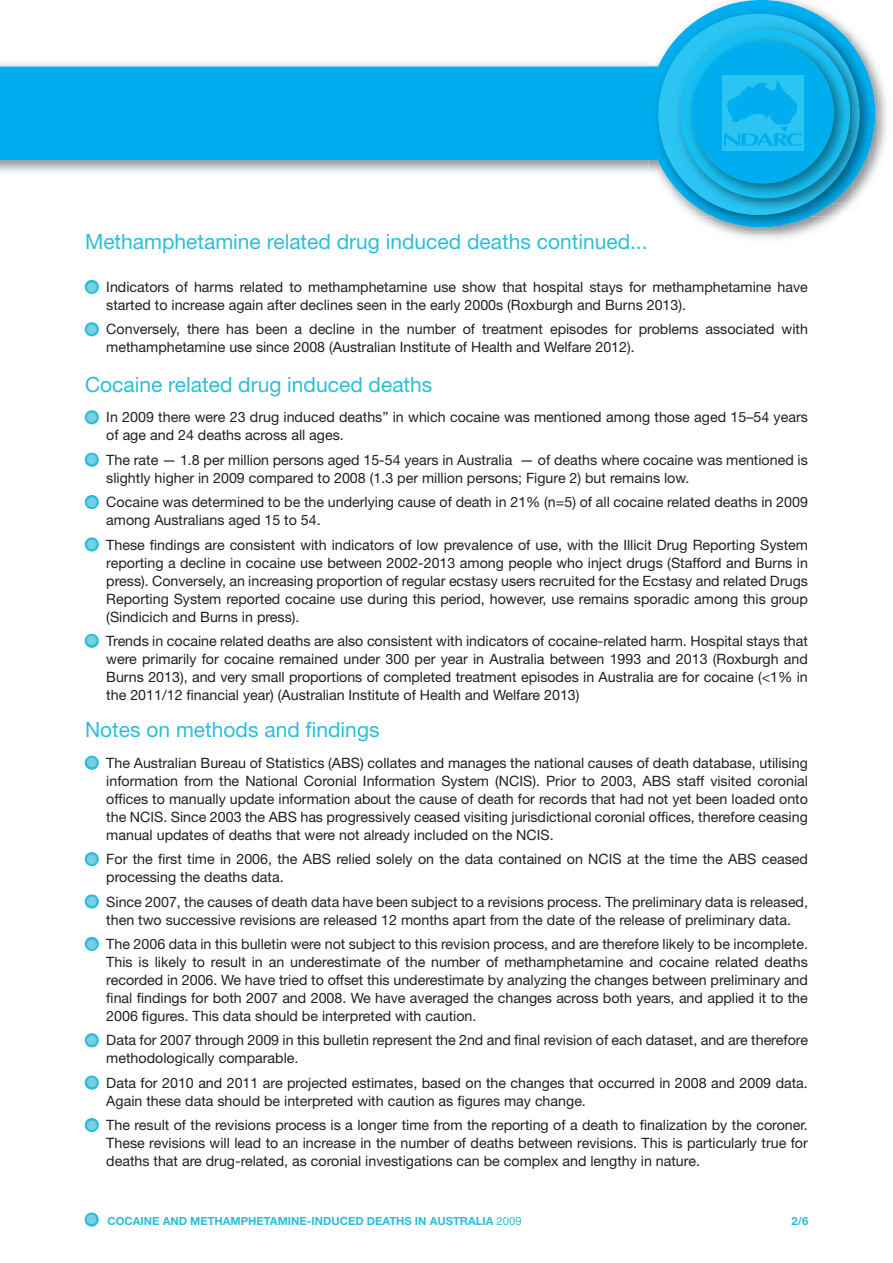
<style>
.page{position:relative;width:893px;height:1263px;background:#fff}
.page>*{position:absolute;margin:0;border:0;box-sizing:border-box;transform-origin:0 0}
._01__Header_1{font:21px "Helvetica Neue LT Std";color:#2cbdd8}
._02__Bullet_1{font:14.25px/18px "Helvetica Neue LT Std";color:#231f20}
._02__Bullet_LAST{font:14.25px/18px "Helvetica Neue LT Std";color:#231f20}
._02__Note{font:700 11.25px "Helvetica Neue LT Std";color:#2cbdd8}
.s1{font-weight:900;font-size:27px;color:#78cee3}
.s2{font-weight:400}
</style>
<div class="page">
<svg style="left:0;top:0;width:805px;height:172px;fill:#00aeef"></svg>
<img style="left:713px;top:66px;width:165px;height:169px">
<img style="left:649px;top:4px;width:226px;height:223px">
<div style="left:658px;top:14px;width:201px;height:201px;background:#2bc4f3;border-radius:50%"></div>
<img style="left:671px;top:20px;width:198px;height:197px">
<img style="left:671px;top:20px;width:188px;height:195px">
<img style="left:682px;top:32px;width:171px;height:171px">
<img style="left:682px;top:32px;width:168px;height:166px">
<div style="left:692px;top:41px;width:142px;height:142px;background:#00aeef;border-radius:50%"></div>
<div style="left:722px;top:75px;width:81px;height:75px;background:#2bc4f3"></div>
<svg style="left:724px;top:81px;width:78px;height:65px"></svg>
<div style="left:85px;top:1212px;width:14px;height:15px;border:4px solid #2cbdd8;border-radius:50%"></div>
<div style="left:85px;top:280px;width:14px;height:14px;border:4px solid #2cbdd8;border-radius:50%"></div>
<div style="left:85px;top:322px;width:14px;height:14px;border:4px solid #2cbdd8;border-radius:50%"></div>
<div style="left:85px;top:410px;width:14px;height:14px;border:4px solid #2cbdd8;border-radius:50%"></div>
<div style="left:85px;top:453px;width:14px;height:14px;border:4px solid #2cbdd8;border-radius:50%"></div>
<div style="left:85px;top:495px;width:14px;height:14px;border:4px solid #2cbdd8;border-radius:50%"></div>
<div style="left:85px;top:537px;width:14px;height:14px;border:4px solid #2cbdd8;border-radius:50%"></div>
<div style="left:85px;top:634px;width:14px;height:14px;border:4px solid #2cbdd8;border-radius:50%"></div>
<div style="left:85px;top:756px;width:14px;height:14px;border:4px solid #2cbdd8;border-radius:50%"></div>
<div style="left:85px;top:852px;width:14px;height:14px;border:4px solid #2cbdd8;border-radius:50%"></div>
<div style="left:85px;top:894px;width:14px;height:14px;border:4px solid #2cbdd8;border-radius:50%"></div>
<div style="left:85px;top:937px;width:14px;height:14px;border:4px solid #2cbdd8;border-radius:50%"></div>
<div style="left:85px;top:1033px;width:14px;height:14px;border:4px solid #2cbdd8;border-radius:50%"></div>
<div style="left:85px;top:1075px;width:14px;height:15px;border:4px solid #2cbdd8;border-radius:50%"></div>
<div style="left:85px;top:1118px;width:14px;height:14px;border:4px solid #2cbdd8;border-radius:50%"></div>
<p class="_01__Header_1" style="left:85px;top:228px;width:564px">Methamphetamine related drug induced deaths continued...</p>
<p class="_02__Bullet_1" style="left:106px;top:278px;width:703px;text-indent:-21px"><span class="s1">•</span> Indicators of harms related to methamphetamine use show that hospital stays for methamphetamine have started to increase again after declines seen in the early 2000s (Roxburgh and Burns 2013).</p>
<p class="_02__Bullet_LAST" style="left:106px;top:320px;width:703px;text-indent:-21px"><span class="s1">•</span> Conversely, there has been a decline in the number of treatment episodes for problems associated with methamphetamine use since 2008 (Australian Institute of Health and Welfare 2012).</p>
<p class="_01__Header_1" style="left:85px;top:372px;width:349px">Cocaine related drug induced deaths</p>
<p class="_02__Bullet_1" style="left:106px;top:408px;width:703px;text-indent:-21px"><span class="s1">•</span> In 2009 there were 23 drug induced deaths” in which cocaine was mentioned among those aged 15–54 years of age and 24 deaths across all ages.</p>
<p class="_02__Bullet_1" style="left:106px;top:450px;width:703px;text-indent:-21px"><span class="s1">•</span> The rate — 1.8 per million persons aged 15-54 years in Australia — of deaths where cocaine was mentioned is slightly higher in 2009 compared to 2008 (1.3 per million persons; Figure 2) but remains low.</p>
<p class="_02__Bullet_1" style="left:106px;top:493px;width:703px;text-indent:-21px"><span class="s1">•</span> Cocaine was determined to be the underlying cause of death in 21% (n=5) of all cocaine related deaths in 2009 among Australians aged 15 to 54.</p>
<p class="_02__Bullet_1" style="left:106px;top:535px;width:703px;text-align:justify;text-indent:-21px"><span class="s1">•</span> These findings are consistent with indicators of low prevalence of use, with the Illicit Drug Reporting System reporting a decline in cocaine use between 2002-2013 among people who inject drugs (Stafford and Burns in press). Conversely, an increasing proportion of regular ecstasy users recruited for the Ecstasy and related Drugs Reporting System reported cocaine use during this period, however, use remains sporadic among this group (Sindicich and Burns in press).</p>
<p class="_02__Bullet_1" style="left:106px;top:632px;width:703px;text-align:justify;text-indent:-21px"><span class="s1">•</span> Trends in cocaine related deaths are also consistent with indicators of cocaine-related harm. Hospital stays that were primarily for cocaine remained under 300 per year in Australia between 1993 and 2013 (Roxburgh and Burns 2013), and very small proportions of completed treatment episodes in Australia are for cocaine (&lt;1% in the 2011/12 financial year) (Australian Institute of Health and Welfare 2013)</p>
<p class="_01__Header_1" style="left:85px;top:717px;width:296px">Notes on methods and findings</p>
<p class="_02__Bullet_1" style="left:106px;top:754px;width:703px;text-align:justify;text-indent:-21px"><span class="s1">•</span> The Australian Bureau of Statistics (ABS) collates and manages the national causes of death database, utilising information from the National Coronial Information System (NCIS). Prior to 2003, ABS staff visited coronial offices to manually update information about the cause of death for records that had not yet been loaded onto the NCIS. Since 2003 the ABS has progressively ceased visiting jurisdictional coronial offices, therefore ceasing manual updates of deaths that were not already included on the NCIS.</p>
<p class="_02__Bullet_1" style="left:106px;top:850px;width:703px;text-indent:-21px"><span class="s1">•</span> For the first time in 2006, the ABS relied solely on the data contained on NCIS at the time the ABS ceased processing the deaths data.</p>
<p class="_02__Bullet_1" style="left:85px;top:892px;width:724px;text-align:center"><span class="s1">•</span> Since 2007, the causes of death data have been subject to a revisions process. The preliminary data is released, then two successive revisions are released 12 months apart from the date of the release of preliminary data.</p>
<p class="_02__Bullet_1" style="left:106px;top:935px;width:703px;text-align:justify;text-indent:-21px"><span class="s1">•</span> The 2006 data in this bulletin were not subject to this revision process, and are therefore likely to be incomplete.<br>This is likely to result in an underestimate of the number of methamphetamine and cocaine related deaths recorded in 2006. We have tried to offset this underestimate by analyzing the changes between preliminary and final findings for both 2007 and 2008. We have averaged the changes across both years, and applied it to the 2006 figures. This data should be interpreted with caution.</p>
<p class="_02__Bullet_1" style="left:106px;top:1031px;width:703px;text-indent:-21px"><span class="s1">•</span> Data for 2007 through 2009 in this bulletin represent the 2nd and final revision of each dataset, and are therefore methodologically comparable.</p>
<p class="_02__Bullet_1" style="left:106px;top:1073px;width:703px;text-indent:-21px"><span class="s1">•</span> Data for 2010 and 2011 are projected estimates, based on the changes that occurred in 2008 and 2009 data.<br>Again these data should be interpreted with caution as figures may change.</p>
<p class="_02__Bullet_1" style="left:106px;top:1116px;width:703px;text-align:justify;text-indent:-21px"><span class="s1">•</span> The result of the revisions process is a longer time from the reporting of a death to finalization by the coroner.<br>These revisions will lead to an increase in the number of deaths between revisions. This is particularly true for deaths that are drug-related, as coronial investigations can be complex and lengthy in nature.</p>
<p class="_02__Note" style="left:85px;top:1214px;width:438px"><span class="s1">•</span> COCAINE AND METHAMPHETAMINE-INDUCED DEATHS IN AUSTRALIA <span class="s2">2009</span></p>
<p class="_02__Note" style="left:791px;top:1214px;width:18px">2/6</p>
</div>
